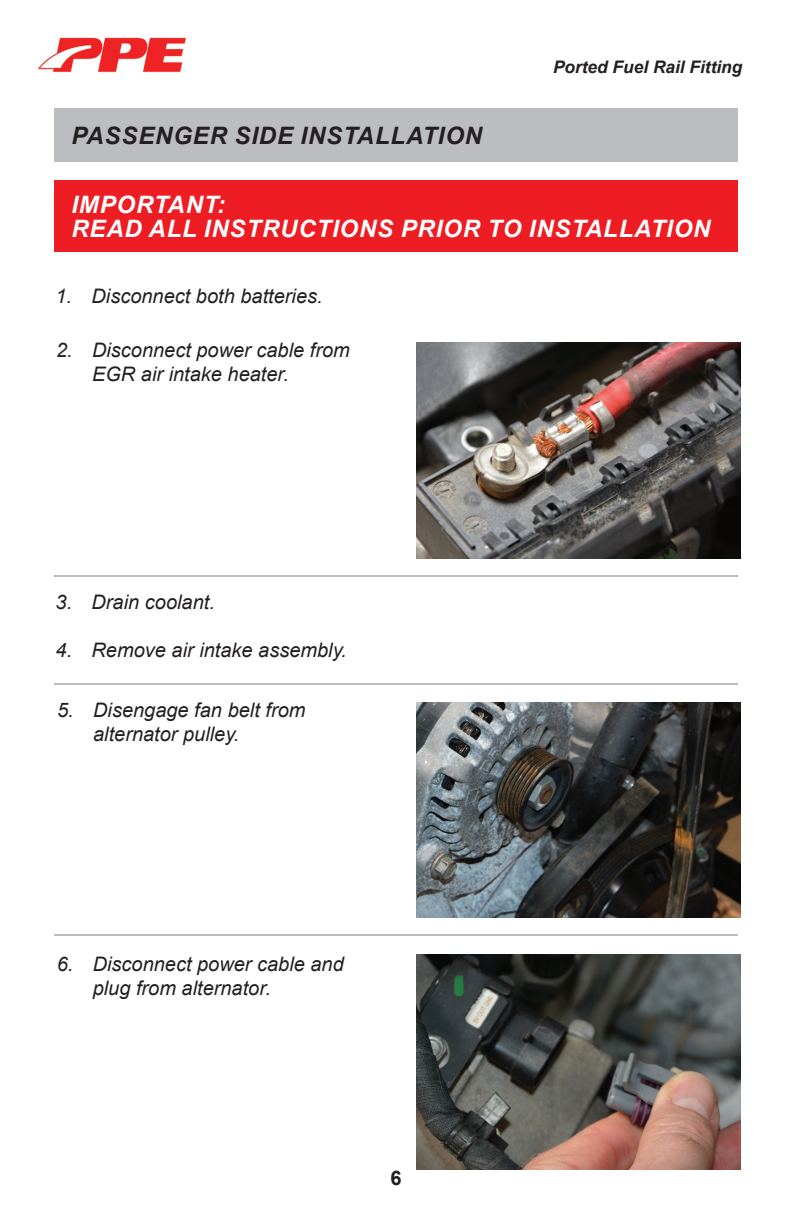
<style>
.page{position:relative;width:792px;height:1224px;background:#fff}
.page>*{position:absolute;margin:0;border:0;box-sizing:border-box;transform-origin:0 0}
.t1{font:italic 700 24px/24px "Arial";letter-spacing:.035em;color:#fff}
.t2{font:italic 700 24px "Arial";letter-spacing:.035em;color:#231f20}
.t3{font:italic 20px/24px "Arial";color:#231f20}
.t4{font:700 20px "Arial";color:#231f20}
.t5{font:italic 700 17.2px "Arial";color:#231f20}
</style>
<div class="page">
<img style="left:37px;top:37px;width:150px;height:36px">
<img style="left:416px;top:342px;width:324px;height:216px">
<img style="left:416px;top:702px;width:324px;height:216px">
<img style="left:416px;top:954px;width:324px;height:216px">
<div style="left:54px;top:180px;width:684px;height:72px;background:#ee1d23"></div>
<div style="left:54px;top:108px;width:684px;height:54px;background:#bcbdc0"></div>
<hr style="left:54px;top:575px;width:684px;height:2px;background:#bcbdc0">
<hr style="left:54px;top:683px;width:684px;height:2px;background:#bcbdc0">
<hr style="left:54px;top:934px;width:684px;height:2px;background:#bcbdc0">
<p class="t2" style="left:71px;top:119px;width:412px">PASSENGER SIDE INSTALLATION</p>
<p class="t5" style="left:553px;top:56px;width:191px">Ported Fuel Rail Fitting</p>
<p class="t1" style="left:71px;top:193px;width:641px">IMPORTANT:<br>READ ALL INSTRUCTIONS PRIOR TO INSTALLATION</p>
<p class="t3" style="left:55px;top:284px;width:269px">1. Disconnect both batteries.</p>
<p class="t3" style="left:92px;top:338px;width:259px;text-indent:-36px">2. Disconnect power cable from<br>EGR air intake heater.</p>
<p class="t3" style="left:56px;top:590px;width:161px">3. Drain coolant.</p>
<p class="t3" style="left:56px;top:638px;width:293px">4. Remove air intake assembly.</p>
<p class="t3" style="left:93px;top:698px;width:214px;text-indent:-36px">5. Disengage fan belt from alternator pulley.</p>
<p class="t3" style="left:93px;top:952px;width:253px;text-indent:-36px">6. Disconnect power cable and plug from alternator.</p>
<p class="t4" style="left:390px;top:1163px;width:13px">6</p>
</div>
